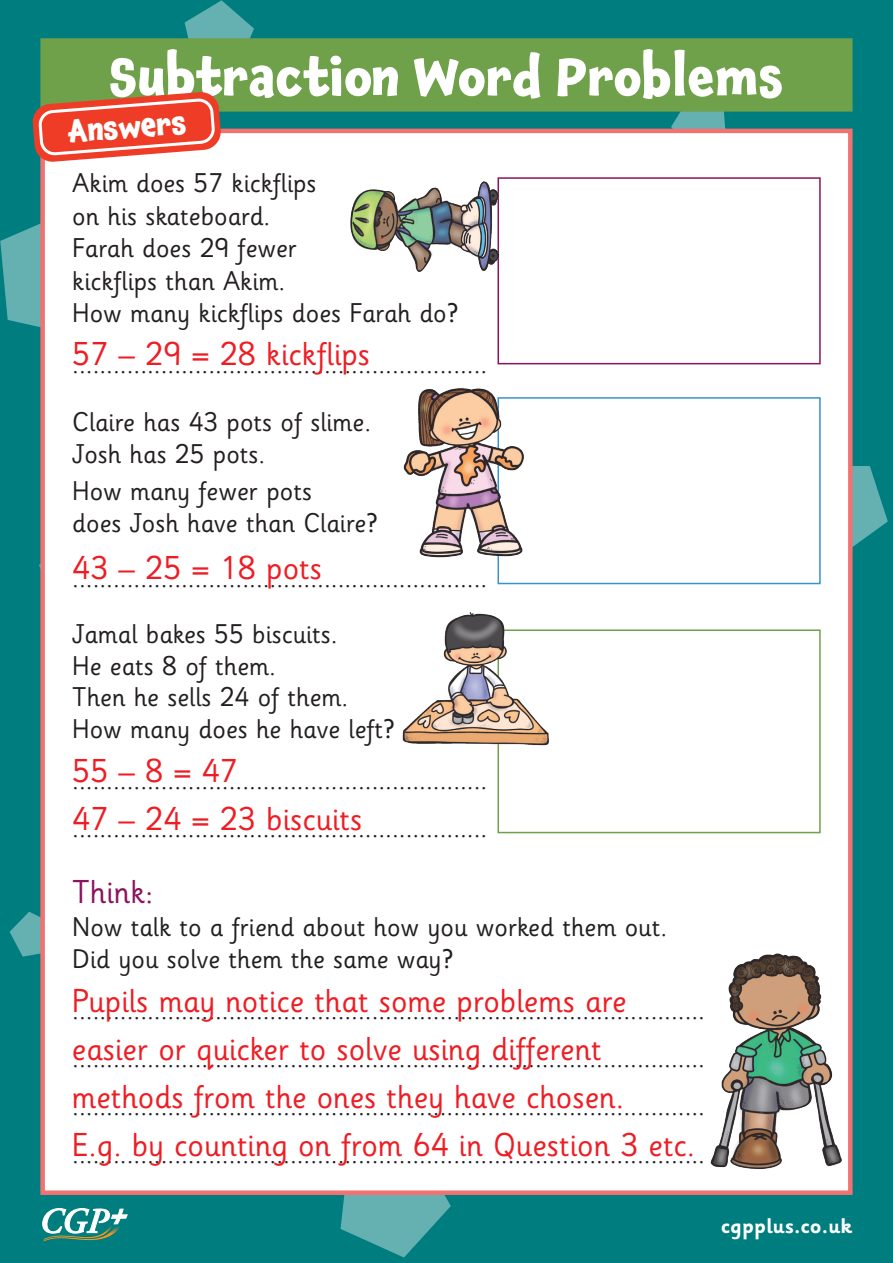
<style>
.page{position:relative;width:893px;height:1263px;background:#007d7f}
.page>*{position:absolute;margin:0;border:0;box-sizing:border-box;transform-origin:0 0}
.t1{font:700 52.5px "Chaloops";color:#fff}
.t2{font:33px/48px "Sassoon Infant Std";color:#ee1d23}
.t3{font:33px "Sassoon Infant Std";color:#8a145d}
.t4{font:700 30.3px "Chaloops";color:#fff}
.t5{font:27px/32.4px "Sassoon Infant Std";color:#231f20}
.t6{font:700 21.15px "Sassoon Infant Std";color:#fff}
</style>
<div class="page">
<svg style="left:43px;top:1208px;width:84px;height:33px"></svg>
<svg style="left:0;top:224px;width:40px;height:103px"></svg>
<svg style="left:10px;top:912px;width:30px;height:45px"></svg>
<svg style="left:185px;top:0;width:69px;height:38px"></svg>
<svg style="left:671px;top:112px;width:55px;height:17px"></svg>
<svg style="left:853px;top:466px;width:35px;height:81px"></svg>
<svg style="left:341px;top:1195px;width:110px;height:62px"></svg>
<div style="left:40px;top:129px;width:813px;height:1066px;background:#fff;border:4px solid #f27272"></div>
<div style="left:41px;top:39px;width:811px;height:72px;background:#6fa04a"></div>
<div style="left:40px;top:38px;width:813px;height:74px;border:2px solid #6fa04a"></div>
<div style="left:497px;top:177px;width:324px;height:187px;border:2px solid #8a145d"></div>
<div style="left:497px;top:397px;width:324px;height:187px;border:2px solid #3592cf"></div>
<div style="left:497px;top:629px;width:324px;height:204px;border:2px solid #6fa04a"></div>
<img style="left:403px;top:388px;width:123px;height:170px">
<img style="left:402px;top:612px;width:149px;height:135px">
<img style="left:710px;top:953px;width:132px;height:217px">
<img style="left:350px;top:181px;width:150px;height:91px">
<svg style="left:32px;top:91px;width:189px;height:71px"></svg>
<h1 class="t1" style="left:109px;top:34px;width:676px">Subtraction Word Problems</h1>
<p class="t4" style="left:67px;top:114px;width:120px;rotate:-5deg">Answers</p>
<p class="t5" style="left:72px;top:167px;width:388px">Akim does 57 kickflips<br>on his skateboard.<br>Farah does 29 fewer<br>kickflips than Akim.<br>How many kickflips does Farah do?</p>
<p class="t2" style="left:72px;top:330px;width:299px">57 – 29 = 28 kickflips</p>
<p class="t5" style="left:72px;top:406px;width:300px">Claire has 43 pots of slime.<br>Josh has 25 pots.</p>
<p class="t5" style="left:72px;top:475px;width:307px">How many fewer pots<br>does Josh have than Claire?</p>
<p class="t2" style="left:72px;top:544px;width:251px">43 – 25 = 18 pots</p>
<p class="t5" style="left:72px;top:619px;width:324px;line-height:31.5px">Jamal bakes 55 biscuits.<br>He eats 8 of them.<br>Then he sells 24 of them.<br>How many does he have left?</p>
<p class="t2" style="left:72px;top:747px;width:292px">55 – 8 = 47<br>47 – 24 = 23 biscuits</p>
<p class="t3" style="left:72px;top:872px;width:83px">Think:</p>
<p class="t5" style="left:72px;top:911px;width:596px">Now talk to a friend about how you worked them out.<br>Did you solve them the same way?</p>
<p class="t2" style="left:72px;top:977px;width:625px">Pupils may notice that some problems are easier or quicker to solve using different methods from the ones they have chosen.<br>E.g. by counting on from 64 in Question 3 etc.</p>
<p class="t6" style="left:721px;top:1213px;width:133px">cgpplus.co.uk</p>
</div>
